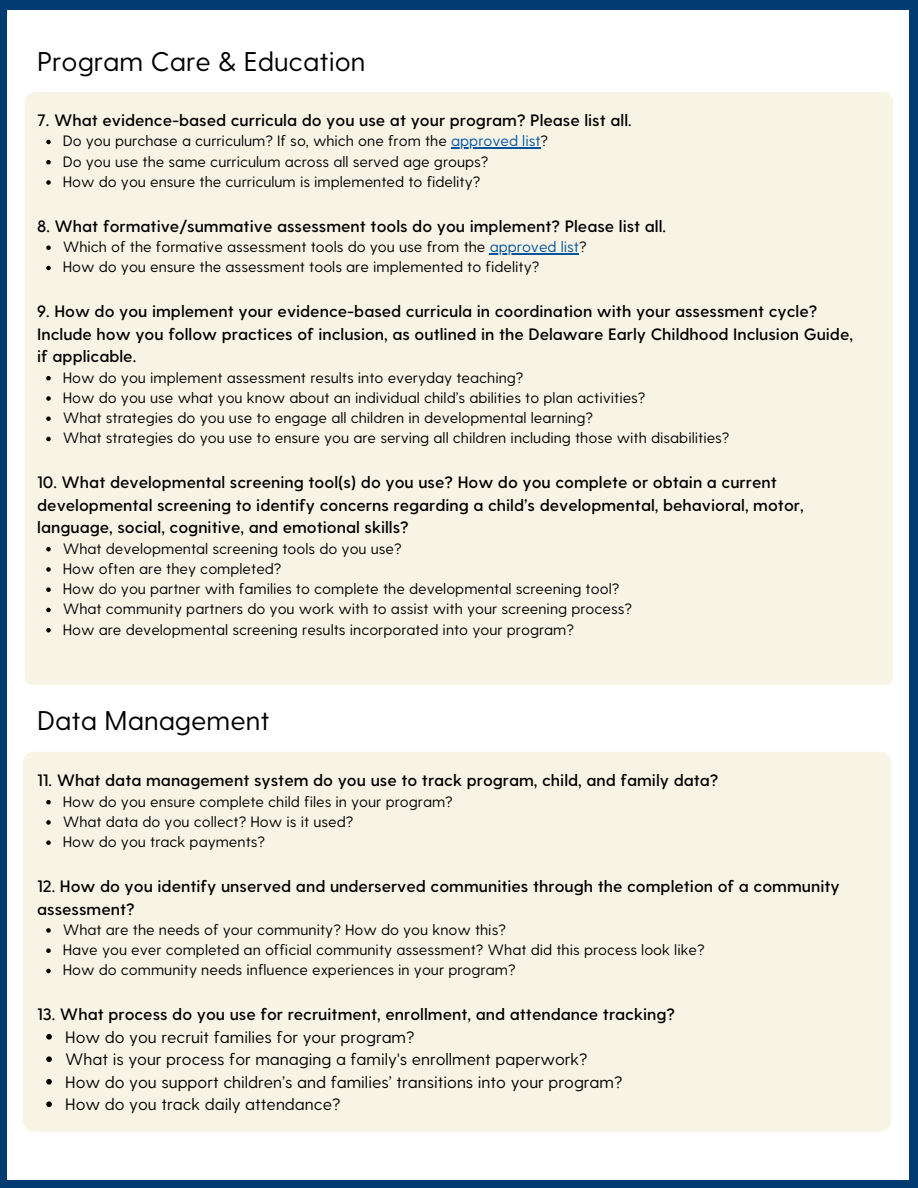
<style>
.page{position:relative;width:918px;height:1188px;background:#003c71}
.page>*{position:absolute;margin:0;border:0;box-sizing:border-box;transform-origin:0 0}
.t1{font:27px "Greycliff CF";color:#000}
.t2{font:600 16.5px/22.5px "Greycliff CF";color:#000}
.t3{font:16.5px/22.5px "Greycliff CF";color:#000}
.t4{font:15px/20.2px "Greycliff CF";color:#000}
.s1{color:#00539f}
</style>
<div class="page">
<div style="left:7px;top:11px;width:902px;height:1169px;background:#fff"></div>
<div style="left:25px;top:92px;width:868px;height:592px;background:#f7f4e5"></div>
<svg style="left:46px;top:140px;width:5px;height:4px"></svg>
<hr style="left:451px;top:148px;width:90px;height:1px;background:#00539f">
<svg style="left:46px;top:160px;width:5px;height:4px"></svg>
<svg style="left:46px;top:180px;width:5px;height:5px"></svg>
<svg style="left:46px;top:245px;width:5px;height:5px"></svg>
<hr style="left:490px;top:253px;width:89px;height:1px;background:#00539f">
<svg style="left:46px;top:266px;width:5px;height:4px"></svg>
<svg style="left:46px;top:376px;width:5px;height:4px"></svg>
<svg style="left:46px;top:396px;width:5px;height:5px"></svg>
<svg style="left:46px;top:416px;width:5px;height:5px"></svg>
<svg style="left:46px;top:437px;width:5px;height:4px"></svg>
<svg style="left:46px;top:547px;width:5px;height:4px"></svg>
<svg style="left:46px;top:567px;width:5px;height:5px"></svg>
<svg style="left:46px;top:587px;width:5px;height:5px"></svg>
<svg style="left:46px;top:608px;width:5px;height:4px"></svg>
<svg style="left:46px;top:628px;width:5px;height:4px"></svg>
<div style="left:23px;top:752px;width:868px;height:380px;background:#f7f4e5;border-radius:11px"></div>
<svg style="left:46px;top:800px;width:5px;height:4px"></svg>
<svg style="left:46px;top:820px;width:5px;height:5px"></svg>
<svg style="left:46px;top:840px;width:5px;height:5px"></svg>
<svg style="left:46px;top:928px;width:5px;height:5px"></svg>
<svg style="left:46px;top:948px;width:5px;height:5px"></svg>
<svg style="left:46px;top:969px;width:5px;height:4px"></svg>
<svg style="left:46px;top:1034px;width:6px;height:6px"></svg>
<svg style="left:46px;top:1056px;width:6px;height:6px"></svg>
<svg style="left:46px;top:1079px;width:6px;height:6px"></svg>
<svg style="left:46px;top:1101px;width:6px;height:6px"></svg>
<h1 class="t1" style="left:37px;top:44px;width:330px">Program Care &amp; Education</h1>
<p class="t2" style="left:37px;top:108px;width:596px">7. What evidence-based curricula do you use at your program? Please list all.</p>
<p class="t4" style="left:63px;top:130px;width:487px">Do you purchase a curriculum? If so, which one from the <span class="s1">approved list</span>?<br>Do you use the same curriculum across all served age groups?<br>How do you ensure the curriculum is implemented to fidelity?</p>
<p class="t2" style="left:37px;top:214px;width:630px">8. What formative/summative assessment tools do you implement? Please list all.</p>
<p class="t4" style="left:63px;top:236px;width:525px">Which of the formative assessment tools do you use from the <span class="s1">approved list</span>?<br>How do you ensure the assessment tools are implemented to fidelity?</p>
<p class="t2" style="left:37px;top:299px;width:817px">9. How do you implement your evidence-based curricula in coordination with your assessment cycle?<br>Include how you follow practices of inclusion, as outlined in the Delaware Early Childhood Inclusion Guide, if applicable.</p>
<p class="t4" style="left:63px;top:366px;width:668px">How do you implement assessment results into everyday teaching?<br>How do you use what you know about an individual child’s abilities to plan activities?<br>What strategies do you use to engage all children in developmental learning?<br>What strategies do you use to ensure you are serving all children including those with disabilities?</p>
<p class="t2" style="left:37px;top:470px;width:768px">10. What developmental screening tool(s) do you use? How do you complete or obtain a current developmental screening to identify concerns regarding a child’s developmental, behavioral, motor, language, social, cognitive, and emotional skills?</p>
<p class="t4" style="left:63px;top:537px;width:571px">What developmental screening tools do you use?<br>How often are they completed?<br>How do you partner with families to complete the developmental screening tool?<br>What community partners do you work with to assist with your screening process?<br>How are developmental screening results incorporated into your program?</p>
<h1 class="t1" style="left:37px;top:702px;width:234px">Data Management</h1>
<p class="t2" style="left:37px;top:768px;width:683px">11. What data management system do you use to track program, child, and family data?</p>
<p class="t4" style="left:63px;top:790px;width:392px">How do you ensure complete child files in your program?<br>What data do you collect? How is it used?<br>How do you track payments?</p>
<p class="t2" style="left:37px;top:874px;width:804px">12. How do you identify unserved and underserved communities through the completion of a community assessment?</p>
<p class="t4" style="left:63px;top:919px;width:643px">What are the needs of your community? How do you know this?<br>Have you ever completed an official community assessment? What did this process look like?<br>How do community needs influence experiences in your program?</p>
<p class="t2" style="left:37px;top:1002px;width:639px">13. What process do you use for recruitment, enrollment, and attendance tracking?</p>
<p class="t3" style="left:65px;top:1025px;width:559px">How do you recruit families for your program?<br>What is your process for managing a family's enrollment paperwork?<br>How do you support children’s and families’ transitions into your program?<br>How do you track daily attendance?</p>
</div>
